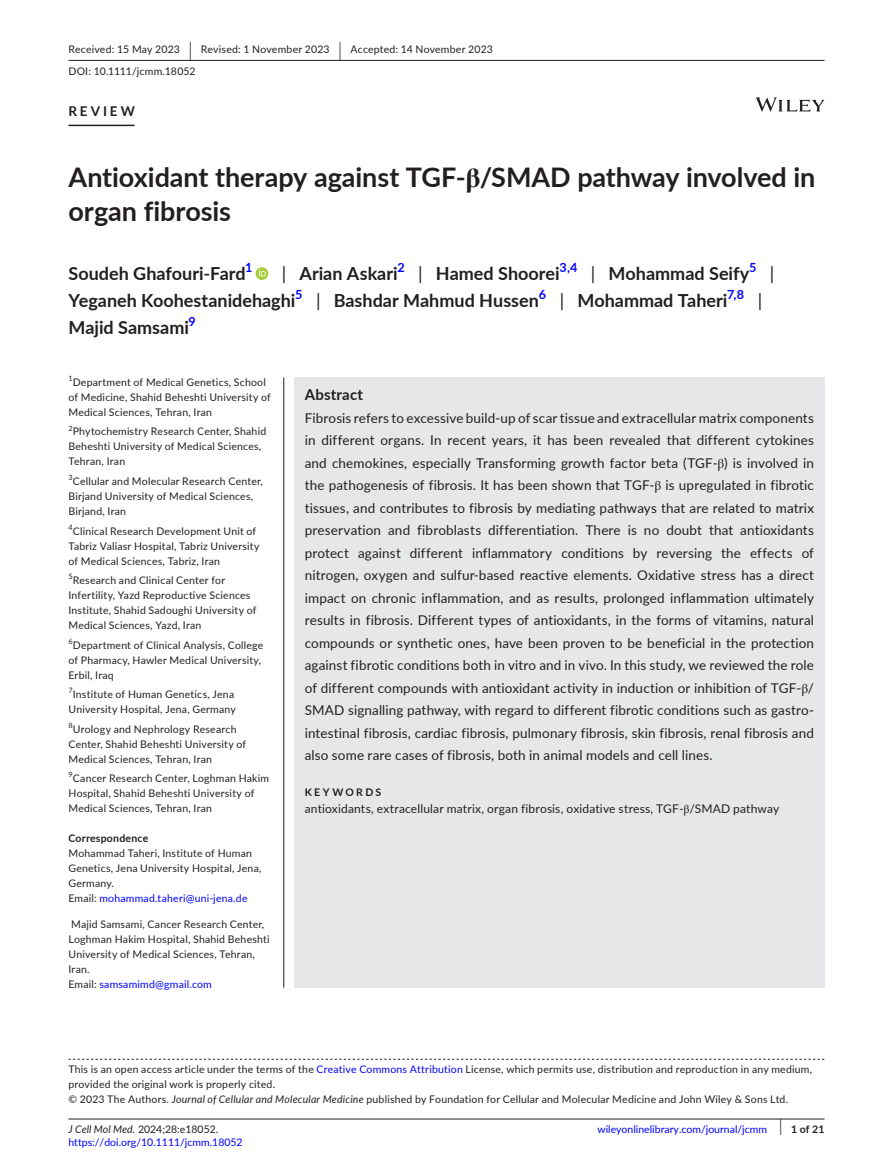
<style>
.page{position:relative;width:893px;height:1174px;background:#fff}
.page>*{position:absolute;margin:0;border:0;box-sizing:border-box;transform-origin:0 0}
.t1{font:700 27px/34.5px "Lato";letter-spacing:-.005em;color:#231f20}
.t2{font:700 18px "Lato";color:#231f20}
.t3{font:18px "Lato";color:#231f20}
.t4{font:700 15px "Lato";letter-spacing:.015em;color:#231f20}
.t5{font:13.5px/22.5px "Lato";letter-spacing:.01em;color:#231f20;text-align:justify}
.t6{font:700 13.5px "Lato";letter-spacing:.215em;color:#231f20}
.t7{font:700 12.6px "Lato";color:#00f}
.t8{font:12px "Lato";letter-spacing:.015em;color:#231f20}
.t9{font:10.5px/15px "Lato";letter-spacing:.02em;color:#231f20}
.t10{font:10.5px "Lato";color:#00f}
.t11{font:10.5px "Lato";color:#231f20}
.t12{font:700 10.5px "Lato";letter-spacing:.02em;color:#231f20}
.t13{font:700 10.5px "Lato";letter-spacing:.22em;color:#231f20}
.t14{font:7.35px "Lato";color:#231f20}
.s1{font-size:19.65px}
.s2{font-family:"STIX"}
.s3{font-weight:400}
.s4{color:#00f}
.s5{font-style:italic}
.s6{font-weight:400;font-size:17.4px}
</style>
<div class="page">
<hr style="left:68px;top:1118px;width:756px;height:1px;background:#231f20">
<svg style="left:756px;top:97px;width:68px;height:15px"></svg>
<hr style="left:68px;top:60px;width:756px;height:1px;background:#231f20">
<hr style="left:68px;top:125px;width:67px;height:1px;background:#231f20">
<svg style="left:256px;top:267px;width:12px;height:13px"></svg>
<svg style="left:259px;top:269px;width:7px;height:7px"></svg>
<svg style="left:68px;top:1058px;width:756px;height:1px"></svg>
<hr style="left:283px;top:377px;width:1px;height:610px;background:#231f20">
<div style="left:294px;top:377px;width:530px;height:446px;background:#e6e7e9"></div>
<div style="left:294px;top:822px;width:530px;height:165px;background:#e6e7e9"></div>
<p class="t9" style="left:68px;top:38px;width:426px;line-height:21.8px">Received: 15 May 2023 <span class="s1">|</span> Revised: 1 November 2023 <span class="s1">|</span> Accepted: 14 November 2023<br>DOI: 10.1111/jcmm.18052</p>
<p class="t6" style="left:68px;top:101px;width:68px">REVIEW</p>
<h1 class="t1" style="left:68px;top:159px;width:748px">Antioxidant therapy against TGF-<span class="s2">β</span>/SMAD pathway involved in organ fibrosis</h1>
<h2 class="t2" style="left:68px;top:260px;width:179px">Soudeh Ghafouri-Fard</h2>
<p class="t7" style="left:245px;top:258px;width:9px">1</p>
<h2 class="t2" style="left:282px;top:260px;width:117px"><span class="s3">|</span> Arian Askari</h2>
<p class="t7" style="left:397px;top:258px;width:9px">2</p>
<h2 class="t2" style="left:418px;top:260px;width:143px"><span class="s3">|</span> Hamed Shoorei</h2>
<p class="t7" style="left:560px;top:258px;width:19px">3,4</p>
<h2 class="t2" style="left:591px;top:260px;width:160px"><span class="s3">|</span> Mohammad Seify</h2>
<p class="t7" style="left:749px;top:258px;width:9px">5</p>
<h2 class="t3" style="left:770px;top:260px;width:6px">|</h2>
<h2 class="t2" style="left:68px;top:287px;width:228px">Yeganeh Koohestanidehaghi</h2>
<p class="t7" style="left:295px;top:285px;width:9px">5</p>
<h2 class="t2" style="left:316px;top:287px;width:224px"><span class="s3">|</span> Bashdar Mahmud Hussen</h2>
<p class="t7" style="left:539px;top:285px;width:9px">6</p>
<h2 class="t2" style="left:560px;top:287px;width:169px"><span class="s3">|</span> Mohammad Taheri</h2>
<p class="t7" style="left:727px;top:285px;width:18px">7,8</p>
<h2 class="t3" style="left:758px;top:287px;width:6px">|</h2>
<h2 class="t2" style="left:68px;top:314px;width:122px">Majid Samsami</h2>
<p class="t7" style="left:189px;top:312px;width:9px">9</p>
<p class="t14" style="left:68px;top:373px;width:6px">1</p>
<p class="t9" style="left:68px;top:374px;width:204px;text-indent:4px">Department of Medical Genetics, School of Medicine, Shahid Beheshti University of<br>Medical Sciences, Tehran, Iran</p>
<p class="t9" style="left:68px;top:424px;width:199px"><sup>2</sup>Phytochemistry Research Center, Shahid<br>Beheshti University of Medical Sciences,<br>Tehran, Iran</p>
<p class="t9" style="left:68px;top:473px;width:196px"><sup>3</sup>Cellular and Molecular Research Center,<br>Birjand University of Medical Sciences,<br>Birjand, Iran</p>
<p class="t9" style="left:68px;top:523px;width:193px"><sup>4</sup>Clinical Research Development Unit of<br>Tabriz Valiasr Hospital, Tabriz University of Medical Sciences, Tabriz, Iran</p>
<p class="t9" style="left:68px;top:572px;width:190px"><sup>5</sup>Research and Clinical Center for Infertility, Yazd Reproductive Sciences Institute, Shahid Sadoughi University of Medical Sciences, Yazd, Iran</p>
<p class="t9" style="left:68px;top:637px;width:196px"><sup>6</sup>Department of Clinical Analysis, College of Pharmacy, Hawler Medical University,<br>Erbil, Iraq</p>
<p class="t9" style="left:68px;top:686px;width:169px"><sup>7</sup>Institute of Human Genetics, Jena<br>University Hospital, Jena, Germany</p>
<p class="t9" style="left:68px;top:721px;width:179px"><sup>8</sup>Urology and Nephrology Research<br>Center, Shahid Beheshti University of<br>Medical Sciences, Tehran, Iran</p>
<p class="t9" style="left:68px;top:770px;width:202px"><sup>9</sup>Cancer Research Center, Loghman Hakim<br>Hospital, Shahid Beheshti University of<br>Medical Sciences, Tehran, Iran</p>
<p class="t12" style="left:68px;top:830px;width:81px">Correspondence</p>
<p class="t9" style="left:68px;top:845px;width:195px">Mohammad Taheri, Institute of Human<br>Genetics, Jena University Hospital, Jena,<br>Germany.<br>Email: <span class="s4">mohammad.taheri@uni-jena.de</span></p>
<p class="t9" style="left:68px;top:916px;width:203px">Majid Samsami, Cancer Research Center,<br>Loghman Hakim Hospital, Shahid Beheshti<br>University of Medical Sciences, Tehran,<br>Iran.<br>Email: <span class="s4">samsamimd@gmail.com</span></p>
<h3 class="t4" style="left:305px;top:383px;width:60px">Abstract</h3>
<p class="t5" style="left:305px;top:406px;width:511px">Fibrosis refers to excessive build-up of scar tissue and extracellular matrix components in different organs. In recent years, it has been revealed that different cytokines and chemokines, especially Transforming growth factor beta (TGF-<span class="s2">β</span>) is involved in the pathogenesis of fibrosis. It has been shown that TGF-<span class="s2">β</span> is upregulated in fibrotic tissues, and contributes to fibrosis by mediating pathways that are related to matrix preservation and fibroblasts differentiation. There is no doubt that antioxidants protect against different inflammatory conditions by reversing the effects of nitrogen, oxygen and sulfur-based reactive elements. Oxidative stress has a direct impact on chronic inflammation, and as results, prolonged inflammation ultimately results in fibrosis. Different types of antioxidants, in the forms of vitamins, natural compounds or synthetic ones, have been proven to be beneficial in the protection against fibrotic conditions both in vitro and in vivo. In this study, we reviewed the role of different compounds with antioxidant activity in induction or inhibition of TGF-<span class="s2">β</span>/ SMAD signalling pathway, with regard to different fibrotic conditions such as gastro&shy;intestinal fibrosis, cardiac fibrosis, pulmonary fibrosis, skin fibrosis, renal fibrosis and also some rare cases of fibrosis, both in animal models and cell lines.</p>
<p class="t13" style="left:305px;top:784px;width:78px">KEYWORDS</p>
<p class="t8" style="left:305px;top:799px;width:476px">antioxidants, extracellular matrix, organ fibrosis, oxidative stress, TGF-<span class="s2">β</span>/SMAD pathway</p>
<p class="t9" style="left:68px;top:1061px;width:745px">This is an open access article under the terms of the <span class="s4">Creative Commons Attribution</span> License, which permits use, distribution and reproduction in any medium, provided the original work is properly cited.<br>© 2023 The Authors. <span class="s5">Journal of Cellular and Molecular Medicine</span> published by Foundation for Cellular and Molecular Medicine and John Wiley &amp; Sons Ltd.</p>
<p class="t11" style="left:68px;top:1121px;width:151px"><span class="s5">J Cell Mol Med.</span> 2024;28:e18052.</p>
<p class="t12" style="left:779px;top:1121px;width:46px"><span class="s6">|</span> 1 of 21</p>
<p class="t10" style="left:68px;top:1135px;width:176px">https://doi.org/10.1111/jcmm.18052</p>
<p class="t10" style="left:597px;top:1121px;width:171px">wileyonlinelibrary.com/journal/jcmm</p>
</div>
